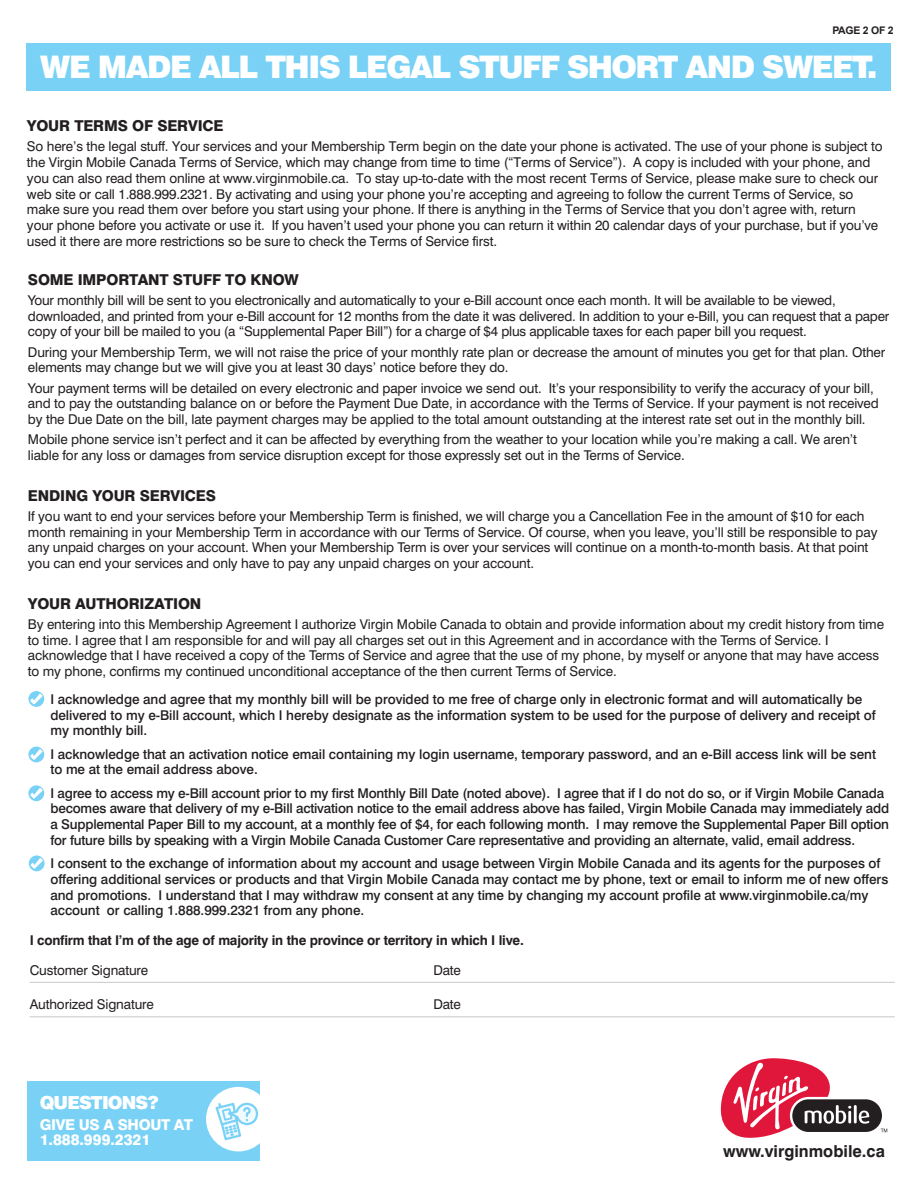
<style>
.page{position:relative;width:918px;height:1188px;background:#fff}
.page>*{position:absolute;margin:0;border:0;box-sizing:border-box;transform-origin:0 0}
.t1{font:900 31.2px "Swiss 721 BT";letter-spacing:-.05em;color:#fff}
.t2{font:900 18px "Swiss 721 BT";letter-spacing:-.05em;color:#fff}
.t3{font:700 16.5px "Swiss 721 BT";color:#231f20}
.t4{font:800 15px "Swiss 721 BT";letter-spacing:-.01em;color:#231f20}
.t5{font:800 15px/15px "Swiss 721 BT";letter-spacing:-.025em;color:#fff}
.t6{font:13.5px/15.8px "Swiss 721 BT";letter-spacing:-.01em;color:#231f20}
.t7{font:500 13.5px/15.8px "Swiss 721 BT";letter-spacing:-.005em;color:#231f20}
.t8{font:700 13.5px "Swiss 721 BT";letter-spacing:-.015em;color:#231f20}
.t9{font:700 10.5px "Arial";letter-spacing:-.025em;color:#231f20}
</style>
<div class="page">
<div style="left:27px;top:43px;width:864px;height:47px;background:#79d2f6"></div>
<svg style="left:28px;top:691px;width:16px;height:16px"></svg>
<svg style="left:29px;top:692px;width:15px;height:14px"></svg>
<svg style="left:28px;top:747px;width:16px;height:15px"></svg>
<svg style="left:29px;top:748px;width:15px;height:13px"></svg>
<svg style="left:28px;top:785px;width:16px;height:16px"></svg>
<svg style="left:29px;top:786px;width:15px;height:14px"></svg>
<svg style="left:29px;top:855px;width:16px;height:16px"></svg>
<svg style="left:29px;top:856px;width:15px;height:14px"></svg>
<div style="left:792px;top:1099px;width:90px;height:33px;background:#231f20;border-radius:16px"></div>
<svg style="left:720px;top:1058px;width:149px;height:80px"></svg>
<svg style="left:881px;top:1129px;width:6px;height:3px"></svg>
<div style="left:27px;top:1081px;width:233px;height:80px;background:#79d2f6"></div>
<div style="left:206px;top:1087px;width:65px;height:64px;background:#fff;border-radius:50%"></div>
<svg style="left:214px;top:1102px;width:45px;height:40px"></svg>
<hr style="left:30px;top:982px;width:865px;height:1px;background:#c7c8ca">
<hr style="left:30px;top:1016px;width:865px;height:1px;background:#c7c8ca">
<p class="t9" style="left:832px;top:25px;width:63px">PAGE 2 OF 2</p>
<h1 class="t1" style="left:40px;top:48px;width:839px">WE MADE ALL THIS LEGAL STUFF SHORT AND SWEET.</h1>
<p class="t4" style="left:27px;top:116px;width:198px">YOUR TERMS OF SERVICE</p>
<p class="t6" style="left:27px;top:138px;width:857px">So here’s the legal stuff. Your services and your Membership Term begin on the date your phone is activated. The use of your phone is subject to the Virgin Mobile Canada Terms of Service, which may change from time to time (“Terms of Service”). A copy is included with your phone, and you can also read them online at www.virginmobile.ca. To stay up-to-date with the most recent Terms of Service, please make sure to check our web site or call 1.888.999.2321. By activating and using your phone you’re accepting and agreeing to follow the current Terms of Service, so make sure you read them over before you start using your phone. If there is anything in the Terms of Service that you don’t agree with, return your phone before you activate or use it. If you haven’t used your phone you can return it within 20 calendar days of your purchase, but if you’ve used it there are more restrictions so be sure to check the Terms of Service first.</p>
<p class="t4" style="left:28px;top:270px;width:272px">SOME IMPORTANT STUFF TO KNOW</p>
<p class="t6" style="left:28px;top:292px;width:863px">Your monthly bill will be sent to you electronically and automatically to your e-Bill account once each month. It will be available to be viewed, downloaded, and printed from your e-Bill account for 12 months from the date it was delivered. In addition to your e-Bill, you can request that a paper copy of your bill be mailed to you (a “Supplemental Paper Bill”) for a charge of $4 plus applicable taxes for each paper bill you request.</p>
<p class="t6" style="left:28px;top:344px;width:859px">During your Membership Term, we will not raise the price of your monthly rate plan or decrease the amount of minutes you get for that plan. Other elements may change but we will give you at least 30 days’ notice before they do.</p>
<p class="t6" style="left:28px;top:380px;width:852px">Your payment terms will be detailed on every electronic and paper invoice we send out. It’s your responsibility to verify the accuracy of your bill, and to pay the outstanding balance on or before the Payment Due Date, in accordance with the Terms of Service. If your payment is not received by the Due Date on the bill, late payment charges may be applied to the total amount outstanding at the interest rate set out in the monthly bill.</p>
<p class="t6" style="left:28px;top:432px;width:830px">Mobile phone service isn’t perfect and it can be affected by everything from the weather to your location while you’re making a call. We aren’t liable for any loss or damages from service disruption except for those expressly set out in the Terms of Service.</p>
<p class="t4" style="left:28px;top:486px;width:190px">ENDING YOUR SERVICES</p>
<p class="t6" style="left:28px;top:508px;width:851px">If you want to end your services before your Membership Term is finished, we will charge you a Cancellation Fee in the amount of $10 for each month remaining in your Membership Term in accordance with our Terms of Service. Of course, when you leave, you’ll still be responsible to pay any unpaid charges on your account. When your Membership Term is over your services will continue on a month-to-month basis. At that point you can end your services and only have to pay any unpaid charges on your account.</p>
<p class="t4" style="left:28px;top:594px;width:175px">YOUR AUTHORIZATION</p>
<p class="t6" style="left:28px;top:616px;width:858px">By entering into this Membership Agreement I authorize Virgin Mobile Canada to obtain and provide information about my credit history from time to time. I agree that I am responsible for and will pay all charges set out in this Agreement and in accordance with the Terms of Service. I acknowledge that I have received a copy of the Terms of Service and agree that the use of my phone, by myself or anyone that may have access to my phone, confirms my continued unconditional acceptance of the then current Terms of Service.</p>
<p class="t7" style="left:50px;top:691px;width:827px">I acknowledge and agree that my monthly bill will be provided to me free of charge only in electronic format and will automatically be delivered to my e-Bill account, which I hereby designate as the information system to be used for the purpose of delivery and receipt of my monthly bill.</p>
<p class="t7" style="left:50px;top:746px;width:827px">I acknowledge that an activation notice email containing my login username, temporary password, and an e-Bill access link will be sent to me at the email address above.</p>
<p class="t7" style="left:50px;top:785px;width:840px">I agree to access my e-Bill account prior to my first Monthly Bill Date (noted above). I agree that if I do not do so, or if Virgin Mobile Canada becomes aware that delivery of my e-Bill activation notice to the email address above has failed, Virgin Mobile Canada may immediately add a Supplemental Paper Bill to my account, at a monthly fee of $4, for each following month. I may remove the Supplemental Paper Bill option for future bills by speaking with a Virgin Mobile Canada Customer Care representative and providing an alternate, valid, email address.</p>
<p class="t7" style="left:50px;top:855px;width:839px">I consent to the exchange of information about my account and usage between Virgin Mobile Canada and its agents for the purposes of offering additional services or products and that Virgin Mobile Canada may contact me by phone, text or email to inform me of new offers and promotions. I understand that I may withdraw my consent at any time by changing my account profile at www.virginmobile.ca/my account or calling 1.888.999.2321 from any phone.</p>
<p class="t8" style="left:30px;top:932px;width:496px">I confirm that I’m of the age of majority in the province or territory in which I live.</p>
<p class="t6" style="left:30px;top:963px;width:120px">Customer Signature</p>
<p class="t6" style="left:433px;top:963px;width:29px">Date</p>
<p class="t6" style="left:30px;top:996px;width:126px">Authorized Signature</p>
<p class="t6" style="left:433px;top:996px;width:29px">Date</p>
<h2 class="t2" style="left:40px;top:1091px;width:121px">QUESTIONS?</h2>
<p class="t5" style="left:40px;top:1117px;width:155px">GIVE US A SHOUT AT<br>1.888.999.2321</p>
<p class="t3" style="left:723px;top:1141px;width:163px">www.virginmobile.ca</p>
</div>
